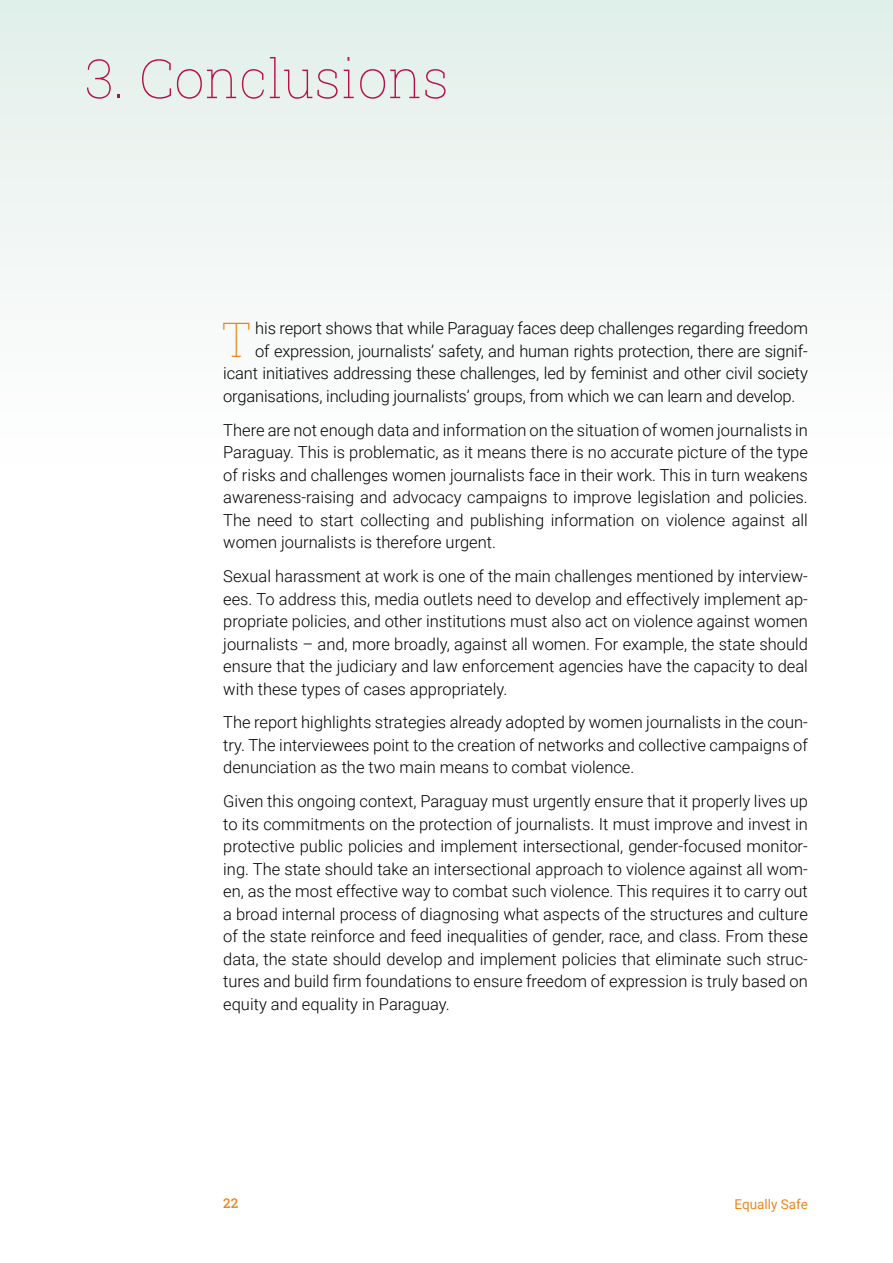
<style>
.page{position:relative;width:893px;height:1263px;background:#fff}
.page>*{position:absolute;margin:0;border:0;box-sizing:border-box;transform-origin:0 0}
.t1{font:100 54px "Roboto Slab";color:#b71048}
.t2{font:100 48.15px "Roboto Slab";color:#eb8721}
.t3{font:300 16.5px/22.5px "Roboto";letter-spacing:-.01em;color:#000;text-align:justify}
.t4{font:13.5px "Roboto";color:#eb8721}
.t5{font:500 13.5px "Roboto Slab";color:#eb8721}
</style>
<div class="page">
<div style="left:0;top:0;width:893px;height:469px;background:linear-gradient(to bottom,#e2efea,#fffefe)"></div>
<h1 class="t1" style="left:85px;top:42px;width:366px">3. Conclusions</h1>
<h2 class="t2" style="left:221px;top:306px;width:32px">T</h2>
<p class="t3" style="left:255px;top:317px;width:554px">his report shows that while Paraguay faces deep challenges regarding freedom</p>
<p class="t3" style="left:255px;top:339px;width:554px">of expression, journalists’ safety, and human rights protection, there are signif-</p>
<p class="t3" style="left:223px;top:362px;width:586px">icant initiatives addressing these challenges, led by feminist and other civil society</p>
<p class="t3" style="left:223px;top:384px;width:574px">organisations, including journalists’ groups, from which we can learn and develop.</p>
<p class="t3" style="left:223px;top:418px;width:586px">There are not enough data and information on the situation of women journalists in Paraguay. This is problematic, as it means there is no accurate picture of the type of risks and challenges women journalists face in their work. This in turn weakens awareness-raising and advocacy campaigns to improve legislation and policies.<br>The need to start collecting and publishing information on violence against all women journalists is therefore urgent.</p>
<p class="t3" style="left:223px;top:564px;width:586px">Sexual harassment at work is one of the main challenges mentioned by interview&shy;ees. To address this, media outlets need to develop and effectively implement ap&shy;propriate policies, and other institutions must also act on violence against women journalists – and, more broadly, against all women. For example, the state should ensure that the judiciary and law enforcement agencies have the capacity to deal with these types of cases appropriately.</p>
<p class="t3" style="left:223px;top:710px;width:586px">The report highlights strategies already adopted by women journalists in the coun&shy;try. The interviewees point to the creation of networks and collective campaigns of denunciation as the two main means to combat violence.</p>
<p class="t3" style="left:223px;top:789px;width:586px">Given this ongoing context, Paraguay must urgently ensure that it properly lives up to its commitments on the protection of journalists. It must improve and invest in protective public policies and implement intersectional, gender-focused monitor&shy;ing. The state should take an intersectional approach to violence against all wom&shy;en, as the most effective way to combat such violence. This requires it to carry out a broad internal process of diagnosing what aspects of the structures and culture of the state reinforce and feed inequalities of gender, race, and class. From these data, the state should develop and implement policies that eliminate such struc&shy;tures and build firm foundations to ensure freedom of expression is truly based on equity and equality in Paraguay.</p>
<p class="t5" style="left:223px;top:1194px;width:16px">22</p>
<p class="t4" style="left:735px;top:1194px;width:75px">Equally Safe</p>
</div>
